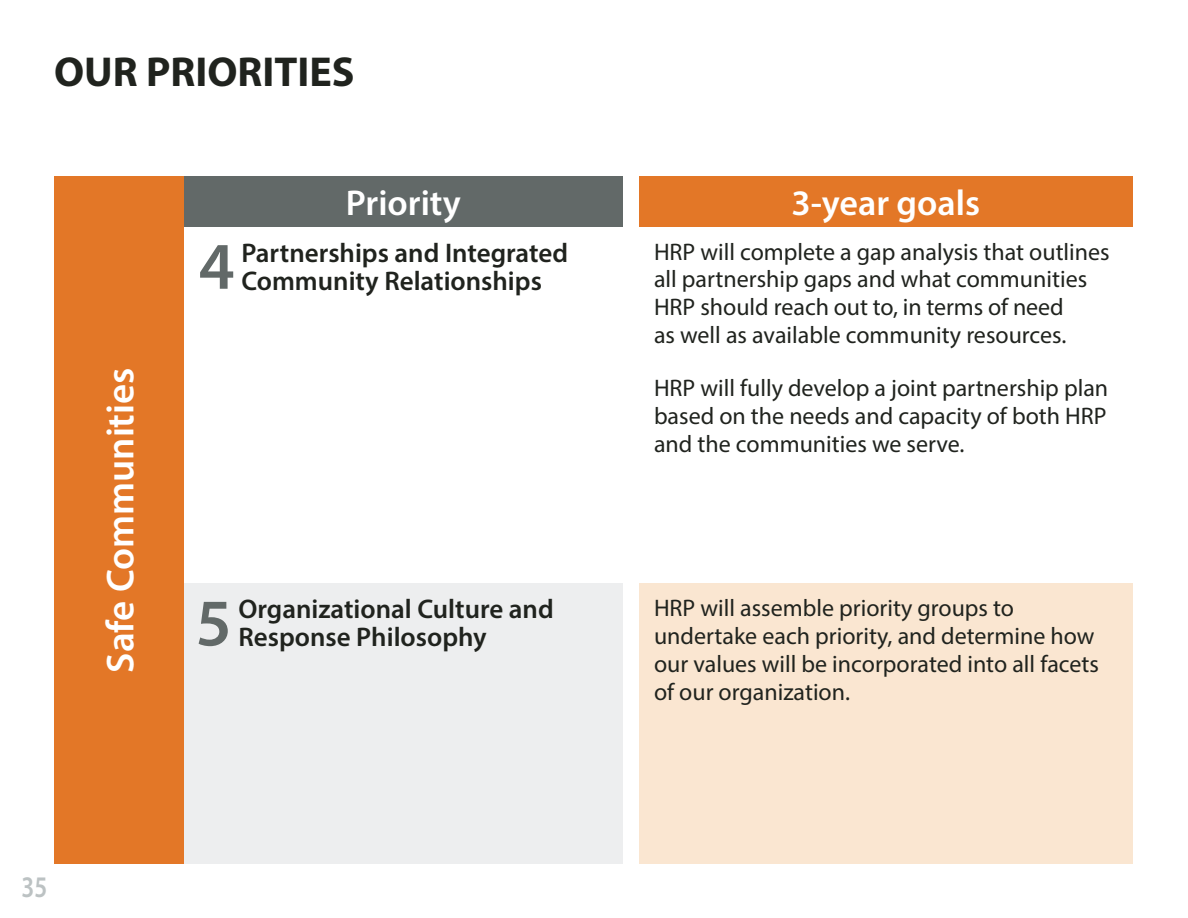
<style>
.page{position:relative;width:1188px;height:918px;background:#fff}
.page>*{position:absolute;margin:0;border:0;box-sizing:border-box;transform-origin:0 0}
.t1{font:600 67.05px "Myriad Pro";color:#626968}
.t2{font:700 42px "Myriad Pro";color:#20231e}
.t3{font:600 39px "Myriad Pro";color:#fff}
.t4{font:600 36px "Myriad Pro";color:#fff}
.t5{font:600 30px "Myriad Pro";color:#bcc2c3;scale:.8 1}
.t6{font:600 27px/27.9px "Myriad Pro";color:#20231e}
.t7{font:24px/27.9px "Myriad Pro";color:#20231e}
</style>
<div class="page">
<div style="left:184px;top:176px;width:439px;height:50px;background:#626968"></div>
<div style="left:184px;top:583px;width:439px;height:281px;background:#edeeef"></div>
<div style="left:54px;top:176px;width:130px;height:688px;background:#e37727"></div>
<div style="left:639px;top:176px;width:493px;height:50px;background:#e37727"></div>
<div style="left:639px;top:583px;width:493px;height:281px;background:#fae6d1"></div>
<h2 class="t2" style="left:54px;top:44px;width:302px">OUR PRIORITIES</h2>
<h3 class="t4" style="left:346px;top:180px;width:116px">Priority</h3>
<h3 class="t3" style="left:96px;top:673px;width:307px;rotate:-90deg">Safe Communities</h3>
<h1 class="t1" style="left:199px;top:224px;width:37px">4</h1>
<p class="t6" style="left:241px;top:238px;width:328px">Partnerships and Integrated<br>Community Relationships</p>
<h1 class="t1" style="left:196px;top:580px;width:37px">5</h1>
<p class="t6" style="left:238px;top:595px;width:317px">Organizational Culture and<br>Response Philosophy</p>
<p class="t5" style="left:22px;top:868px;width:34px">35</p>
<h3 class="t4" style="left:791px;top:180px;width:190px">3-year goals</h3>
<p class="t7" style="left:654px;top:237px;width:457px">HRP will complete a gap analysis that outlines all partnership gaps and what communities HRP should reach out to, in terms of need<br>as well as available community resources.</p>
<p class="t7" style="left:654px;top:374px;width:456px;text-align:justify">HRP will fully develop a joint partnership plan based on the needs and capacity of both HRP and the communities we serve.</p>
<p class="t7" style="left:654px;top:594px;width:447px">HRP will assemble priority groups to undertake each priority, and determine how our values will be incorporated into all facets of our organization.</p>
</div>
